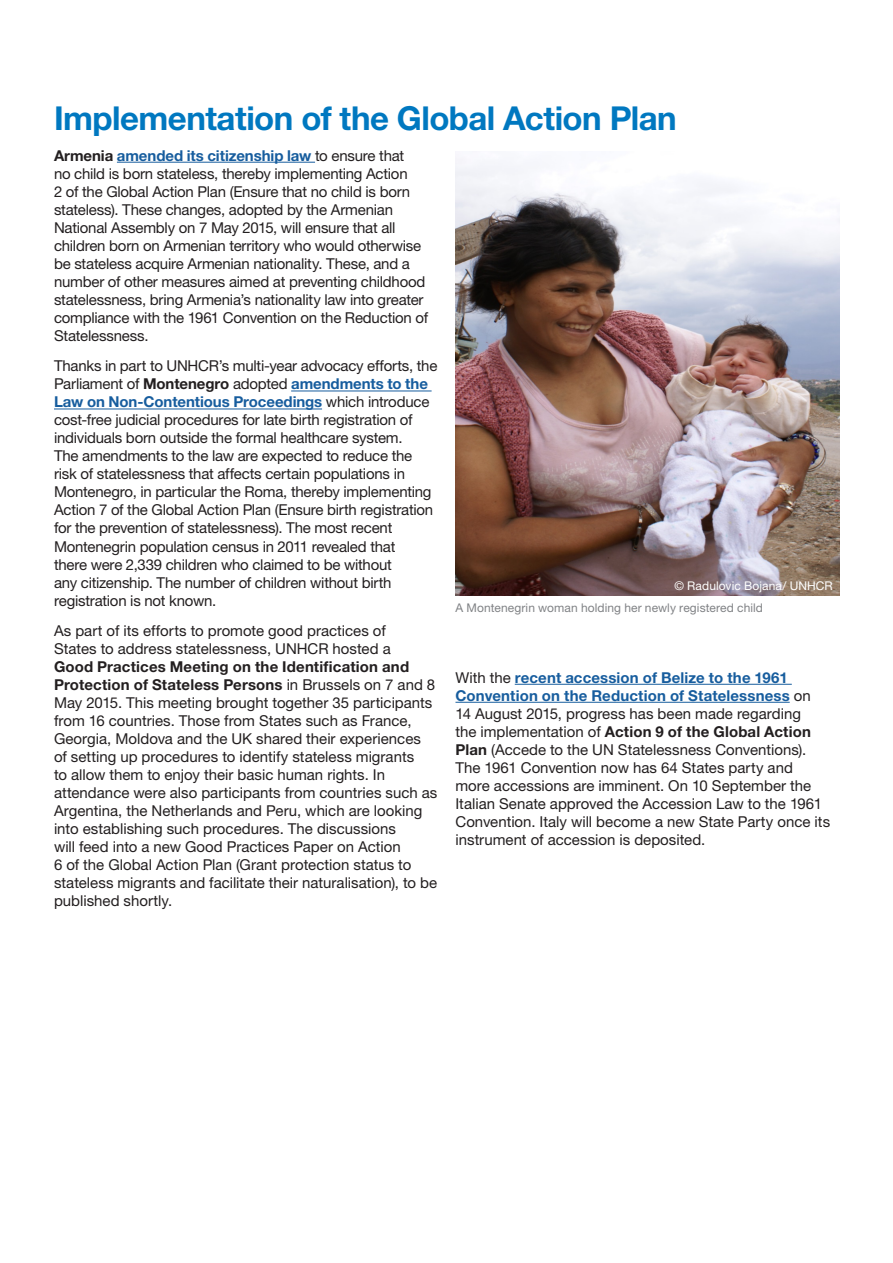
<style>
.page{position:relative;width:893px;height:1263px;background:#fff}
.page>*{position:absolute;margin:0;border:0;box-sizing:border-box;transform-origin:0 0}
.Body_Copy{font:700 33px "Helvetica Neue LT Pro";letter-spacing:-.015em;color:#0078c0}
.Body_Copy-2{font:15px/18px "Helvetica Neue LT Pro";letter-spacing:-.01em;color:#231f20}
.t1{font:12px "Helvetica Neue LT Pro";letter-spacing:.01em;color:#808285}
.t2{font:12px "Helvetica Neue LT Pro";letter-spacing:.005em;color:#fff}
.s1{font-weight:700}
.s2{font-weight:700;color:#175d9e}
</style>
<div class="page">
<hr style="left:117px;top:162px;width:198px;height:1px;background:#175d9e">
<hr style="left:291px;top:391px;width:141px;height:1px;background:#175d9e">
<hr style="left:54px;top:409px;width:268px;height:1px;background:#175d9e">
<hr style="left:515px;top:684px;width:277px;height:1px;background:#175d9e">
<hr style="left:455px;top:702px;width:335px;height:1px;background:#175d9e">
<img style="left:455px;top:158px;width:384px;height:437px">
<p class="Body_Copy" style="left:54px;top:97px;width:624px">Implementation of the Global Action Plan</p>
<p class="Body_Copy-2" style="left:54px;top:146px;width:376px"><span class="s1">Armenia</span> <span class="s2">amended its citizenship law</span> to ensure that<br>no child is born stateless, thereby implementing Action<br>2 of the Global Action Plan (Ensure that no child is born stateless). These changes, adopted by the Armenian National Assembly on 7 May 2015, will ensure that all children born on Armenian territory who would otherwise be stateless acquire Armenian nationality. These, and a number of other measures aimed at preventing childhood statelessness, bring Armenia’s nationality law into greater compliance with the 1961 Convention on the Reduction of Statelessness.</p>
<p class="Body_Copy-2" style="left:54px;top:357px;width:385px">Thanks in part to UNHCR’s multi-year advocacy efforts, the Parliament of <span class="s1">Montenegro</span> adopted <span class="s2">amendments to the Law on Non-Contentious Proceedings</span> which introduce cost-free judicial procedures for late birth registration of individuals born outside the formal healthcare system.<br>The amendments to the law are expected to reduce the risk of statelessness that affects certain populations in Montenegro, in particular the Roma, thereby implementing Action 7 of the Global Action Plan (Ensure birth registration for the prevention of statelessness). The most recent Montenegrin population census in 2011 revealed that<br>there were 2,339 children who claimed to be without<br>any citizenship. The number of children without birth registration is not known.</p>
<p class="Body_Copy-2" style="left:54px;top:621px;width:385px">As part of its efforts to promote good practices of<br>States to address statelessness, UNHCR hosted a<br><span class="s1">Good Practices Meeting on the Identification and Protection of Stateless Persons</span> in Brussels on 7 and 8<br>May 2015. This meeting brought together 35 participants from 16 countries. Those from States such as France, Georgia, Moldova and the UK shared their experiences of setting up procedures to identify stateless migrants<br>to allow them to enjoy their basic human rights. In attendance were also participants from countries such as Argentina, the Netherlands and Peru, which are looking into establishing such procedures. The discussions<br>will feed into a new Good Practices Paper on Action<br>6 of the Global Action Plan (Grant protection status to stateless migrants and facilitate their naturalisation), to be published shortly.</p>
<p class="t2" style="left:674px;top:578px;width:160px">© Radulovic Bojana/ UNHCR</p>
<p class="t1" style="left:455px;top:601px;width:309px">A Montenegrin woman holding her newly registered child</p>
<p class="Body_Copy-2" style="left:455px;top:668px;width:376px">With the <span class="s2">recent accession of Belize to the 1961<br>Convention on the Reduction of Statelessness</span> on<br>14 August 2015, progress has been made regarding<br>the implementation of <span class="s1">Action 9 of the Global Action Plan</span> (Accede to the UN Statelessness Conventions).<br>The 1961 Convention now has 64 States party and more accessions are imminent. On 10 September the Italian Senate approved the Accession Law to the 1961<br>Convention. Italy will become a new State Party once its instrument of accession is deposited.</p>
</div>
